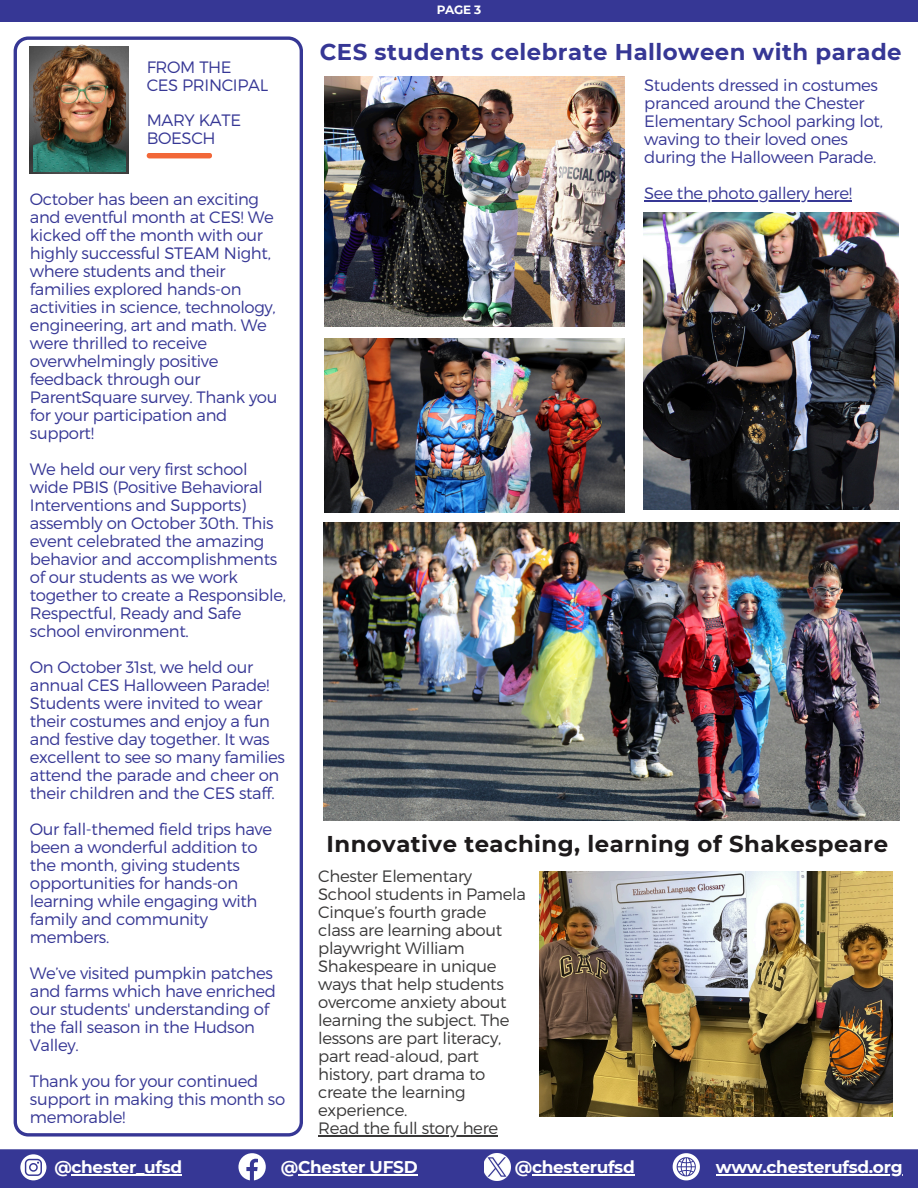
<style>
.page{position:relative;width:918px;height:1188px;background:#fff}
.page>*{position:absolute;margin:0;border:0;box-sizing:border-box;transform-origin:0 0}
.t1{font:700 22.8px "Montserrat";letter-spacing:.02em;color:#1d1a1b}
.t2{font:700 22.8px "Montserrat";letter-spacing:.02em;color:#363795}
.t3{font:700 16.95px "Montserrat";letter-spacing:-.02em;color:#fff}
.t4{font:300 16.5px/18px "Montserrat";letter-spacing:-.02em;color:#363795}
.t5{font:300 16.5px/18px "Montserrat";letter-spacing:-.02em;color:#393838}
.t6{font:700 12px "Montserrat";color:#fff}
</style>
<div class="page">
<svg style="left:0;top:1149px;width:918px;height:39px;background:#42439b"></svg>
<img style="left:484px;top:1154px;width:27px;height:27px">
<svg style="left:14px;top:36px;width:289px;height:1101px"></svg>
<svg style="left:147px;top:153px;width:65px;height:5px"></svg>
<div style="left:0;top:0;width:918px;height:21px;background:#363795"></div>
<img style="left:324px;top:77px;width:301px;height:249px">
<img style="left:643px;top:212px;width:256px;height:297px">
<img style="left:30px;top:47px;width:99px;height:127px">
<img style="left:33px;top:39px;width:93px;height:133px">
<img style="left:324px;top:338px;width:301px;height:174px">
<img style="left:539px;top:871px;width:354px;height:245px">
<img style="left:323px;top:523px;width:576px;height:298px">
<hr style="left:318px;top:1135px;width:180px;height:1px;background:#393838">
<hr style="left:644px;top:200px;width:208px;height:1px;background:#363795">
<hr style="left:72px;top:1174px;width:110px;height:1px;background:#fff">
<hr style="left:716px;top:1174px;width:186px;height:1px;background:#fff">
<hr style="left:298px;top:1174px;width:119px;height:1px;background:#fff">
<hr style="left:532px;top:1174px;width:102px;height:1px;background:#fff">
<p class="t4" style="left:147px;top:57px;width:123px">FROM THE<br>CES PRINCIPAL</p>
<h1 class="t4" style="left:147px;top:110px;width:96px">MARY KATE<br>BOESCH</h1>
<p class="t4" style="left:30px;top:190px;width:249px">October has been an exciting and eventful month at CES! We kicked off the month with our highly successful STEAM Night, where students and their families explored hands-on activities in science, technology, engineering, art and math. We were thrilled to receive overwhelmingly positive feedback through our<br>ParentSquare survey. Thank you for your participation and support!</p>
<p class="t4" style="left:30px;top:460px;width:258px">We held our very first school wide PBIS (Positive Behavioral<br>Interventions and Supports) assembly on October 30th. This event celebrated the amazing behavior and accomplishments of our students as we work together to create a Responsible,<br>Respectful, Ready and Safe school environment.</p>
<h3 class="t4" style="left:30px;top:658px;width:257px">On October 31st, we held our annual CES Halloween Parade!<br>Students were invited to wear their costumes and enjoy a fun and festive day together. It was excellent to see so many families attend the parade and cheer on their children and the CES staff.</h3>
<p class="t4" style="left:30px;top:820px;width:244px">Our fall-themed field trips have been a wonderful addition to the month, giving students opportunities for hands-on learning while engaging with family and community members.</p>
<h3 class="t4" style="left:30px;top:964px;width:248px">We’ve visited pumpkin patches and farms which have enriched our students' understanding of the fall season in the Hudson<br>Valley.</h3>
<p class="t4" style="left:30px;top:1072px;width:257px">Thank you for your continued support in making this month so memorable!</p>
<p class="t6" style="left:437px;top:2px;width:46px">PAGE 3</p>
<h4 class="t2" style="left:320px;top:38px;width:583px">CES students celebrate Halloween with parade</h4>
<h1 class="t4" style="left:644px;top:75px;width:240px">Students dressed in costumes pranced around the Chester<br>Elementary School parking lot, waving to their loved ones during the Halloween Parade.</h1>
<p class="t4" style="left:644px;top:183px;width:209px">See the photo gallery here!</p>
<h4 class="t1" style="left:327px;top:830px;width:563px">Innovative teaching, learning of Shakespeare</h4>
<h4 class="t5" style="left:318px;top:866px;width:209px">Chester Elementary<br>School students in Pamela<br>Cinque’s fourth grade class are learning about playwright William<br>Shakespeare in unique ways that help students overcome anxiety about learning the subject. The lessons are part literacy, part read-aloud, part history, part drama to create the learning experience.</h4>
<h4 class="t5" style="left:318px;top:1118px;width:181px">Read the full story here</h4>
<p class="t3" style="left:54px;top:1156px;width:129px">@chester_ufsd</p>
<h4 class="t3" style="left:281px;top:1156px;width:138px">@Chester UFSD</h4>
<p class="t3" style="left:515px;top:1156px;width:121px">@chesterufsd</p>
<h4 class="t3" style="left:716px;top:1157px;width:188px">www.chesterufsd.org</h4>
</div>
